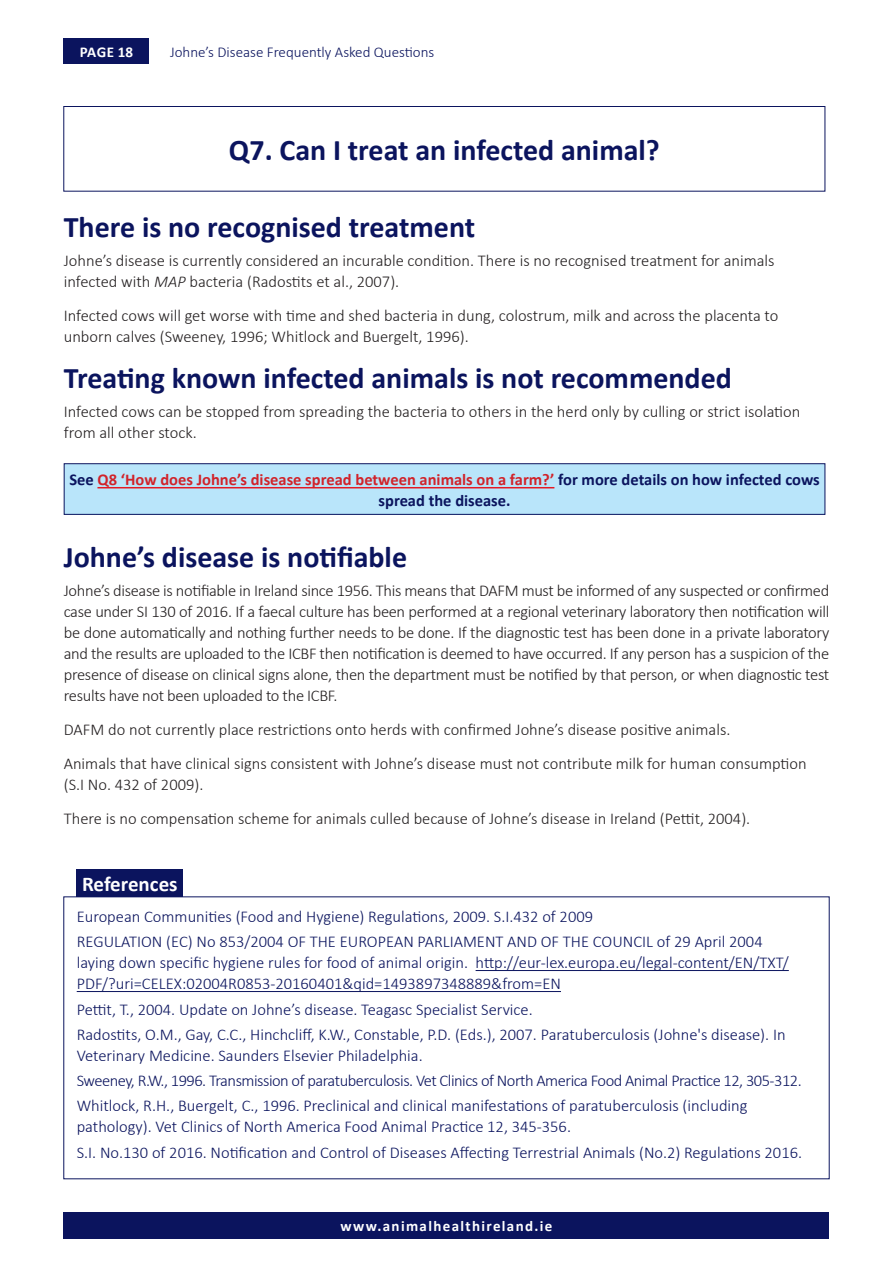
<style>
.page{position:relative;width:893px;height:1263px;background:#fff}
.page>*{position:absolute;margin:0;border:0;box-sizing:border-box;transform-origin:0 0}
.t1{font:700 30px "Calibri";color:#0b145e}
.t2{font:700 21px "Calibri";color:#fff}
.t3{font:300 16.5px/21px "Calibri";color:#231f20}
.t4{font:300 16.5px/25.2px "Calibri";color:#0b145e}
.t5{font:700 16.5px/21px "Calibri";color:#d1232a;text-align:center}
.t6{font:300 15px "Calibri";color:#0b145e}
.t7{font:700 15px "Calibri";letter-spacing:.09em;color:#fff}
.s1{font-style:italic}
.s2{color:#0b145e}
</style>
<div class="page">
<div style="left:64px;top:38px;width:85px;height:26px;background:#0b145e"></div>
<div style="left:64px;top:1212px;width:765px;height:27px;background:#0b145e"></div>
<div style="left:64px;top:106px;width:761px;height:85px;border:1px solid #0b145e"></div>
<div style="left:64px;top:464px;width:761px;height:50px;background:#b9e5fa"></div>
<hr style="left:97px;top:487px;width:457px;height:1px;background:#e51a23">
<div style="left:64px;top:463px;width:761px;height:51px;border:1px solid #0b145e"></div>
<hr style="left:476px;top:970px;width:313px;height:1px;background:#0b145e">
<hr style="left:77px;top:991px;width:484px;height:1px;background:#0b145e">
<div style="left:77px;top:870px;width:106px;height:27px;background:#0b145e"></div>
<p class="t7" style="left:80px;top:41px;width:55px">PAGE 18</p>
<p class="t6" style="left:170px;top:42px;width:266px">Johne’s Disease Frequently Asked Questions</p>
<h1 class="t1" style="left:229px;top:129px;width:432px">Q7. Can I treat an infected animal?</h1>
<h1 class="t1" style="left:64px;top:206px;width:413px">There is no recognised treatment</h1>
<p class="t3" style="left:64px;top:250px;width:712px">Johne’s disease is currently considered an incurable condition. There is no recognised treatment for animals infected with <span class="s1">MAP</span> bacteria (Radostits et al., 2007).</p>
<p class="t3" style="left:64px;top:305px;width:716px">Infected cows will get worse with time and shed bacteria in dung, colostrum, milk and across the placenta to unborn calves (Sweeney, 1996; Whitlock and Buergelt, 1996).</p>
<h1 class="t1" style="left:64px;top:357px;width:670px">Treating known infected animals is not recommended</h1>
<p class="t3" style="left:64px;top:401px;width:738px">Infected cows can be stopped from spreading the bacteria to others in the herd only by culling or strict isolation from all other stock.</p>
<p class="t5" style="left:69px;top:468px;width:752px"><span class="s2">See</span> Q8 ‘How does Johne’s disease spread between animals on a farm?’ <span class="s2">for more details on how infected cows spread the disease.</span></p>
<h1 class="t1" style="left:64px;top:536px;width:345px">Johne’s disease is notifiable</h1>
<p class="t3" style="left:64px;top:580px;width:767px;text-align:justify">Johne’s disease is notifiable in Ireland since 1956. This means that DAFM must be informed of any suspected or confirmed case under SI 130 of 2016. If a faecal culture has been performed at a regional veterinary laboratory then notification will be done automatically and nothing further needs to be done. If the diagnostic test has been done in a private laboratory and the results are uploaded to the ICBF then notification is deemed to have occurred. If any person has a suspicion of the presence of disease on clinical signs alone, then the department must be notified by that person, or when diagnostic test results have not been uploaded to the ICBF.</p>
<p class="t3" style="left:64px;top:713px;width:744px;line-height:33.8px">DAFM do not currently place restrictions onto herds with confirmed Johne’s disease positive animals.<br>Animals that have clinical signs consistent with Johne’s disease must not contribute milk for human consumption</p>
<p class="t3" style="left:64px;top:767px;width:688px;line-height:33.8px">(S.I No. 432 of 2009).<br>There is no compensation scheme for animals culled because of Johne’s disease in Ireland (Pettit, 2004).</p>
<p class="t2" style="left:82px;top:869px;width:97px">References</p>
<p class="t4" style="left:77px;top:904px;width:687px">European Communities (Food and Hygiene) Regulations, 2009. S.I.432 of 2009<br>REGULATION (EC) No 853/2004 OF THE EUROPEAN PARLIAMENT AND OF THE COUNCIL of 29 April 2004</p>
<p class="t4" style="left:77px;top:952px;width:714px;line-height:21px">laying down specific hygiene rules for food of animal origin. http://eur-lex.europa.eu/legal-content/EN/TXT/<br>PDF/?uri=CELEX:02004R0853-20160401&amp;qid=1493897348889&amp;from=EN</p>
<p class="t4" style="left:77px;top:996px;width:710px">Pettit, T., 2004. Update on Johne’s disease. Teagasc Specialist Service.<br>Radostits, O.M., Gay, C.C., Hinchcliff, K.W., Constable, P.D. (Eds.), 2007. Paratuberculosis (Johne's disease). In</p>
<p class="t4" style="left:77px;top:1043px;width:727px">Veterinary Medicine. Saunders Elsevier Philadelphia.<br>Sweeney, R.W., 1996. Transmission of paratuberculosis. Vet Clinics of North America Food Animal Practice 12, 305-312.<br>Whitlock, R.H., Buergelt, C., 1996. Preclinical and clinical manifestations of paratuberculosis (including</p>
<p class="t4" style="left:77px;top:1114px;width:727px">pathology). Vet Clinics of North America Food Animal Practice 12, 345-356.<br>S.I. No.130 of 2016. Notification and Control of Diseases Affecting Terrestrial Animals (No.2) Regulations 2016.</p>
<p class="t7" style="left:341px;top:1215px;width:213px">www.animalhealthireland.ie</p>
</div>
